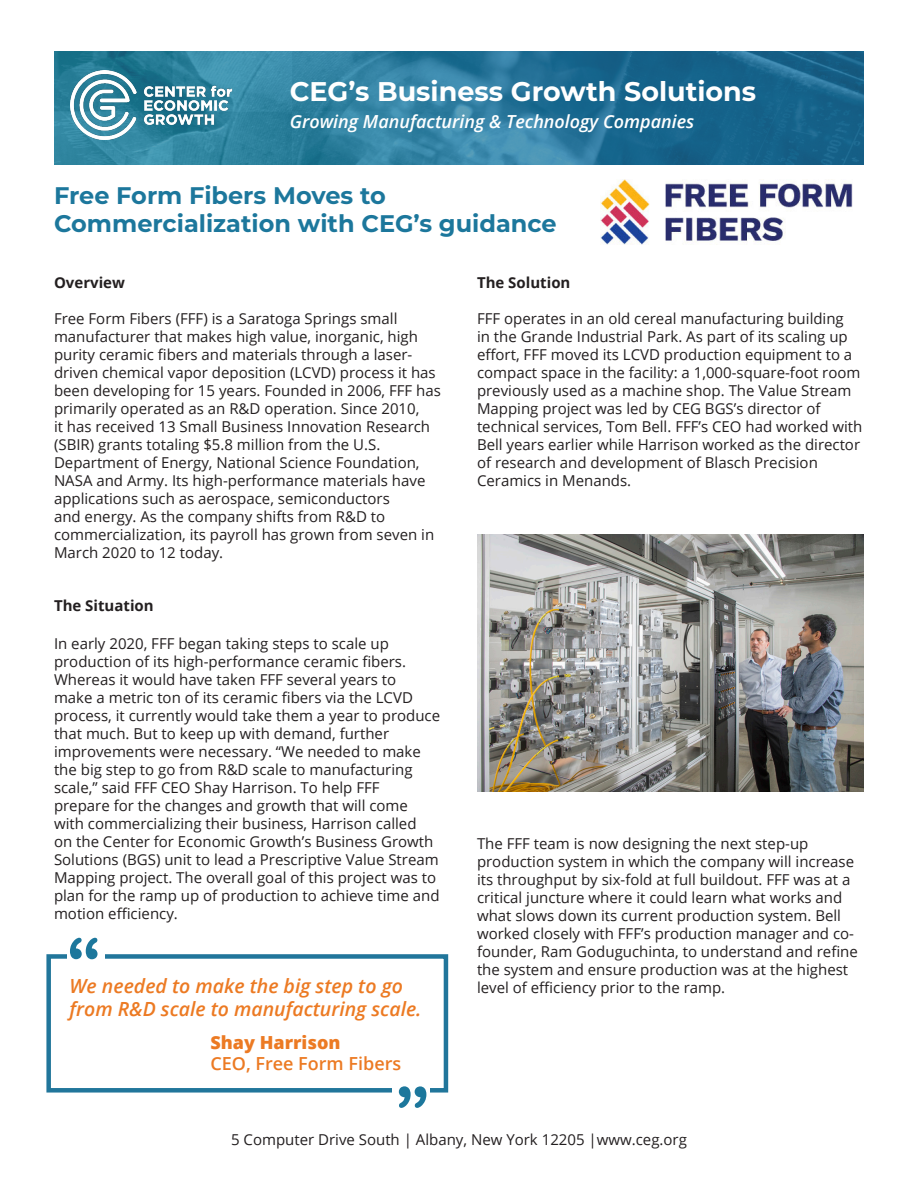
<style>
.page{position:relative;width:918px;height:1188px;background:#fff}
.page>*{position:absolute;margin:0;border:0;box-sizing:border-box;transform-origin:0 0}
.t1{font:73.5px "Arial Rounded MT Bold";color:#1c779c}
.t2{font:700 27px "Montserrat";color:#fff}
.t3{font:700 24px/28.8px "Montserrat";color:#1c779c}
.t4{font:italic 600 19.5px/23.4px "Open Sans";color:#ec7a23}
.t5{font:italic 600 18px "Open Sans";color:#fff}
.t6{font:600 18px "Open Sans";color:#ec7a23}
.t7{font:800 18px "Open Sans";color:#ec7a23}
.t8{font:15px/18px "Open Sans";color:#231f20}
.t9{font:700 15px "Open Sans";color:#231f20}
</style>
<div class="page">
<svg style="left:54px;top:51px;width:810px;height:113px;background:#277699"></svg>
<img style="left:70px;top:70px;width:162px;height:69px">
<img style="left:477px;top:534px;width:387px;height:258px">
<img style="left:600px;top:179px;width:252px;height:65px">
<div style="left:46px;top:954px;width:402px;height:139px;border:4px solid #21769b"></div>
<div style="left:392px;top:1045px;width:38px;height:63px;background:#fff"></div>
<div style="left:67px;top:938px;width:37px;height:55px;background:#fff"></div>
<p class="t2" style="left:290px;top:72px;width:468px">CEG’s Business Growth Solutions</p>
<p class="t5" style="left:290px;top:109px;width:406px">Growing Manufacturing &amp; Technology Companies</p>
<p class="t3" style="left:54px;top:179px;width:504px">Free Form Fibers Moves to<br>Commercialization with CEG’s guidance</p>
<p class="t9" style="left:54px;top:272px;width:72px">Overview</p>
<p class="t8" style="left:54px;top:309px;width:389px">Free Form Fibers (FFF) is a Saratoga Springs small manufacturer that makes high value, inorganic, high purity ceramic fibers and materials through a laser&shy;driven chemical vapor deposition (LCVD) process it has been developing for 15 years. Founded in 2006, FFF has primarily operated as an R&amp;D operation. Since 2010,<br>it has received 13 Small Business Innovation Research (SBIR) grants totaling $5.8 million from the U.S.<br>Department of Energy, National Science Foundation, NASA and Army. Its high-performance materials have applications such as aerospace, semiconductors<br>and energy. As the company shifts from R&amp;D to commercialization, its payroll has grown from seven in March 2020 to 12 today.</p>
<p class="t9" style="left:54px;top:595px;width:101px">The Situation</p>
<p class="t8" style="left:54px;top:634px;width:388px">In early 2020, FFF began taking steps to scale up production of its high-performance ceramic fibers.<br>Whereas it would have taken FFF several years to<br>make a metric ton of its ceramic fibers via the LCVD process, it currently would take them a year to produce that much. But to keep up with demand, further improvements were necessary. “We needed to make the big step to go from R&amp;D scale to manufacturing scale,” said FFF CEO Shay Harrison. To help FFF<br>prepare for the changes and growth that will come with commercializing their business, Harrison called<br>on the Center for Economic Growth’s Business Growth Solutions (BGS) unit to lead a Prescriptive Value Stream Mapping project. The overall goal of this project was to plan for the ramp up of production to achieve time and motion efficiency.</p>
<p class="t1" style="left:67px;top:922px;width:35px">“</p>
<p class="t4" style="left:70px;top:973px;width:353px">We needed to make the big step to go from R&amp;D scale to manufacturing scale.</p>
<p class="t7" style="left:210px;top:1029px;width:132px">Shay Harrison</p>
<p class="t6" style="left:210px;top:1052px;width:192px">CEO, Free Form Fibers</p>
<p class="t1" style="left:430px;top:1124px;width:35px;rotate:-180deg">“</p>
<p class="t9" style="left:477px;top:272px;width:95px">The Solution</p>
<p class="t8" style="left:477px;top:309px;width:387px">FFF operates in an old cereal manufacturing building<br>in the Grande Industrial Park. As part of its scaling up effort, FFF moved its LCVD production equipment to a compact space in the facility: a 1,000-square-foot room previously used as a machine shop. The Value Stream Mapping project was led by CEG BGS’s director of technical services, Tom Bell. FFF’s CEO had worked with Bell years earlier while Harrison worked as the director of research and development of Blasch Precision Ceramics in Menands.</p>
<p class="t8" style="left:477px;top:834px;width:382px">The FFF team is now designing the next step-up production system in which the company will increase its throughput by six-fold at full buildout. FFF was at a critical juncture where it could learn what works and what slows down its current production system. Bell worked closely with FFF’s production manager and co&shy;founder, Ram Goduguchinta, to understand and refine the system and ensure production was at the highest level of efficiency prior to the ramp.</p>
<p class="t8" style="left:231px;top:1131px;width:457px">5 Computer Drive South | Albany, New York 12205 |www.ceg.org</p>
</div>
